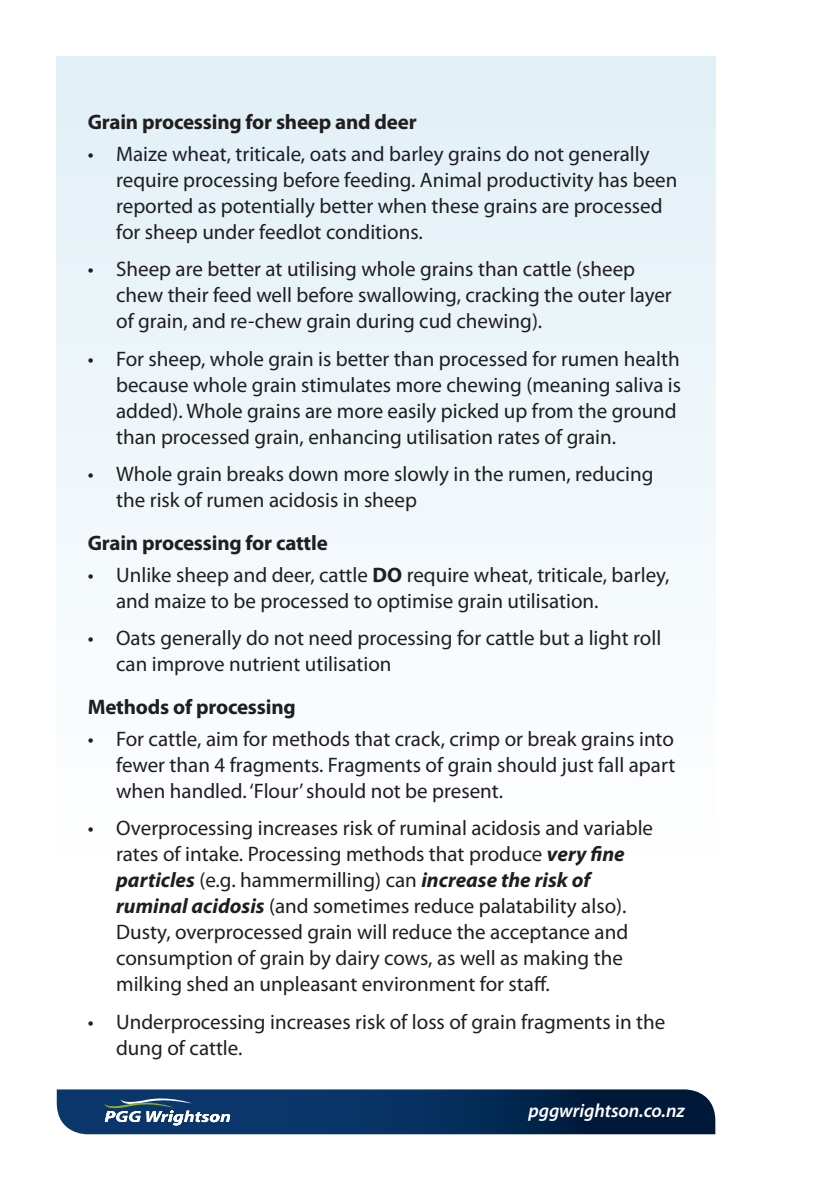
<style>
.page{position:relative;width:840px;height:1191px;background:#fff}
.page>*{position:absolute;margin:0;border:0;box-sizing:border-box;transform-origin:0 0}
.t1{font:21px/26px "Myriad Pro";color:#1f1e21}
.t2{font:700 21px "Myriad Pro";letter-spacing:-.01em;color:#1f1e21}
.t3{font:italic 600 19px "Myriad Pro";letter-spacing:-.005em;color:#fff}
.s1{font-weight:700}
.s2{font-weight:700;font-style:italic}
</style>
<div class="page">
<div style="left:57px;top:57px;width:657px;height:1032px;background:linear-gradient(to bottom,#e2f0f7,#fff)"></div>
<svg style="left:57px;top:1089px;width:658px;height:45px;background:#133761"></svg>
<p class="t2" style="left:88px;top:108px;width:330px">Grain processing for sheep and deer</p>
<p class="t1" style="left:116px;top:140px;width:562px;text-indent:-28px">• Maize wheat, triticale, oats and barley grains do not generally require processing before feeding. Animal productivity has been reported as potentially better when these grains are processed for sheep under feedlot conditions.</p>
<p class="t1" style="left:116px;top:256px;width:557px;text-indent:-28px">• Sheep are better at utilising whole grains than cattle (sheep chew their feed well before swallowing, cracking the outer layer of grain, and re-chew grain during cud chewing).</p>
<p class="t1" style="left:116px;top:345px;width:566px;text-indent:-28px">• For sheep, whole grain is better than processed for rumen health because whole grain stimulates more chewing (meaning saliva is added). Whole grains are more easily picked up from the ground than processed grain, enhancing utilisation rates of grain.</p>
<p class="t1" style="left:116px;top:460px;width:538px;text-indent:-28px">• Whole grain breaks down more slowly in the rumen, reducing the risk of rumen acidosis in sheep</p>
<p class="t2" style="left:88px;top:529px;width:241px">Grain processing for cattle</p>
<p class="t1" style="left:116px;top:561px;width:554px;text-indent:-28px">• Unlike sheep and deer, cattle <span class="s1">DO</span> require wheat, triticale, barley, and maize to be processed to optimise grain utilisation.</p>
<p class="t1" style="left:116px;top:624px;width:546px;text-indent:-28px">• Oats generally do not need processing for cattle but a light roll can improve nutrient utilisation</p>
<p class="t2" style="left:88px;top:693px;width:209px">Methods of processing</p>
<p class="t1" style="left:116px;top:725px;width:560px;text-align:justify;text-indent:-28px">• For cattle, aim for methods that crack, crimp or break grains into fewer than 4 fragments. Fragments of grain should just fall apart when handled. ‘Flour’ should not be present.</p>
<p class="t1" style="left:116px;top:814px;width:538px;text-indent:-28px">• Overprocessing increases risk of ruminal acidosis and variable rates of intake. Processing methods that produce <span class="s2">very fine particles</span> (e.g. hammermilling) can <span class="s2">increase the risk of ruminal acidosis</span> (and sometimes reduce palatability also).<br>Dusty, overprocessed grain will reduce the acceptance and consumption of grain by dairy cows, as well as making the milking shed an unpleasant environment for staff.</p>
<p class="t1" style="left:116px;top:1008px;width:550px;text-indent:-28px">• Underprocessing increases risk of loss of grain fragments in the dung of cattle.</p>
<p class="t3" style="left:528px;top:1098px;width:158px">pggwrightson.co.nz</p>
</div>
